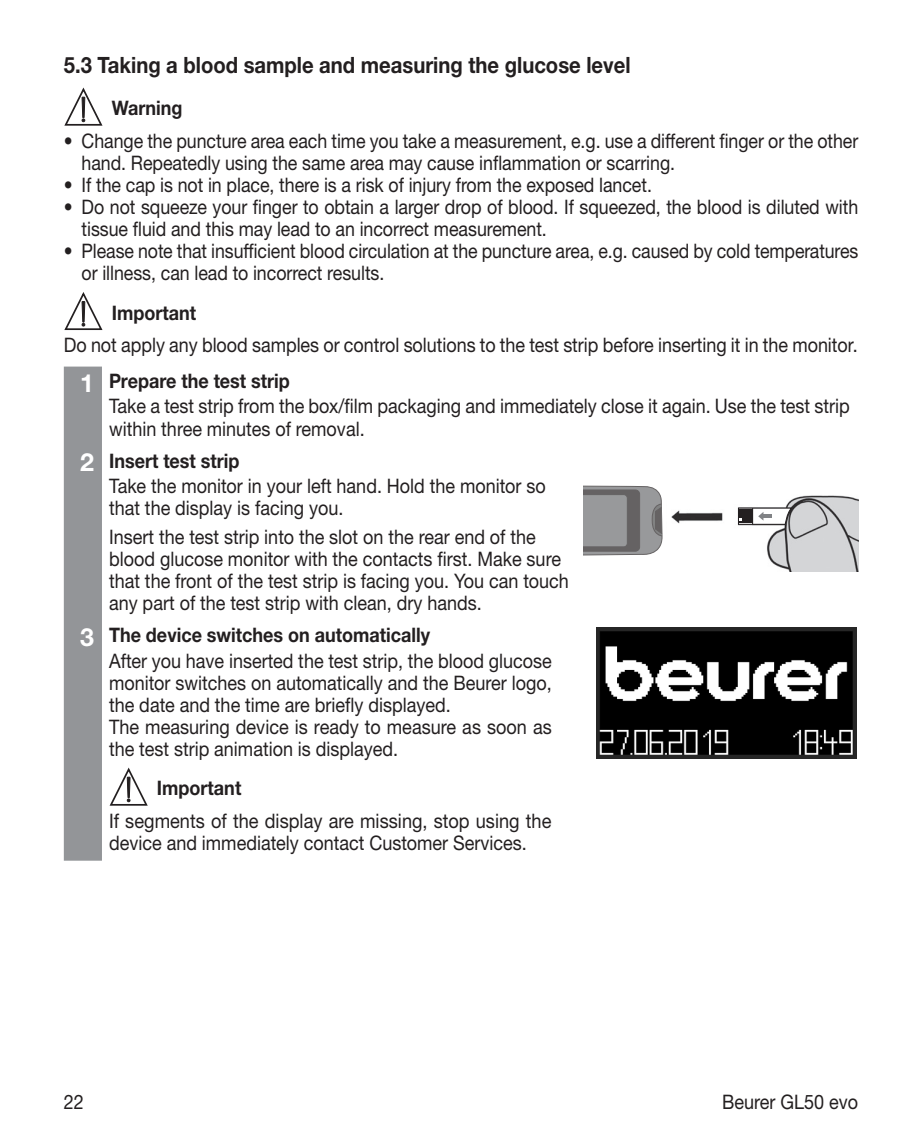
<style>
.page{position:relative;width:922px;height:1134px;background:#fff}
.page>*{position:absolute;margin:0;border:0;box-sizing:border-box;transform-origin:0 0}
.t1{font:700 22.5px "Helvetica Neue LTW1 G";color:#231f20;scale:.9 1}
.t2{font:20px/22px "Helvetica Neue LTW1 G";color:#231f20;scale:.9 1}
.t3{font:20px/22px "Helvetica Neue LTW1 G";color:#231f20;scale:.89 1}
.t4{font:20px/22px "Helvetica Neue LTW1 G";color:#231f20;scale:.91 1}
.t5{font:700 20px "Helvetica Neue LTW1 G";color:#231f20;scale:.9 1}
.s1{font-weight:700;font-size:25px;color:#fff}
.s2{font-weight:700}
</style>
<div class="page">
<svg style="left:64px;top:87px;width:39px;height:39px"></svg>
<div style="left:82px;top:97px;width:3px;height:21px;border:1px solid #231f20"></div>
<svg style="left:64px;top:292px;width:39px;height:38px"></svg>
<div style="left:82px;top:301px;width:3px;height:21px;border:1px solid #231f20"></div>
<div style="left:64px;top:367px;width:38px;height:494px;background:#939598"></div>
<svg style="left:109px;top:767px;width:39px;height:39px"></svg>
<div style="left:127px;top:777px;width:3px;height:21px;border:1px solid #231f20"></div>
<img style="left:596px;top:628px;width:260px;height:130px">
<img style="left:671px;top:495px;width:186px;height:76px">
<svg style="left:583px;top:486px;width:79px;height:70px;background:#8b8b8d"></svg>
<svg style="left:737px;top:507px;width:55px;height:18px"></svg>
<p class="t1" style="left:64px;top:51px;width:631px">5.3 Taking a blood sample and measuring the glucose level</p>
<p class="t5" style="left:112px;top:96px;width:80px">Warning</p>
<p class="t3" style="left:81px;top:130px;width:874px;text-indent:-18px">• Change the puncture area each time you take a measurement, e.g. use a different finger or the other hand. Repeatedly using the same area may cause inflammation or scarring.</p>
<p class="t3" style="left:64px;top:174px;width:662px">• If the cap is not in place, there is a risk of injury from the exposed lancet.</p>
<p class="t3" style="left:81px;top:196px;width:874px;text-indent:-18px">• Do not squeeze your finger to obtain a larger drop of blood. If squeezed, the blood is diluted with tissue fluid and this may lead to an incorrect measurement.</p>
<p class="t3" style="left:81px;top:240px;width:874px;text-indent:-18px">• Please note that insufficient blood circulation at the puncture area, e.g. caused by cold temperatures or illness, can lead to incorrect results.</p>
<p class="t5" style="left:112px;top:300px;width:95px">Important</p>
<p class="t2" style="left:80px;top:327px;width:865px;line-height:35.5px;text-indent:-16px">Do not apply any blood samples or control solutions to the test strip before inserting it in the monitor.<br><span class="s1">1</span> <span class="s2">Prepare the test strip</span></p>
<p class="t2" style="left:109px;top:395px;width:824px">Take a test strip from the box/film packaging and immediately close it again. Use the test strip within three minutes of removal.</p>
<p class="t2" style="left:109px;top:447px;width:486px;line-height:25.5px;text-indent:-29px"><span class="s1">2</span> <span class="s2">Insert test strip<br></span>Take the monitor in your left hand. Hold the monitor so</p>
<p class="t2" style="left:109px;top:493px;width:475px;line-height:29px">that the display is facing you.<br>Insert the test strip into the slot on the rear end of the</p>
<p class="t2" style="left:109px;top:548px;width:512px">blood glucose monitor with the contacts first. Make sure that the front of the test strip is facing you. You can touch any part of the test strip with clean, dry hands.</p>
<p class="t2" style="left:109px;top:622px;width:493px;line-height:25.5px;text-indent:-29px"><span class="s1">3</span> <span class="s2">The device switches on automatically<br></span>After you have inserted the test strip, the blood glucose</p>
<p class="t2" style="left:109px;top:671px;width:493px">monitor switches on automatically and the Beurer logo, the date and the time are briefly displayed.<br>The measuring device is ready to measure as soon as the test strip animation is displayed.</p>
<p class="t5" style="left:157px;top:776px;width:95px">Important</p>
<p class="t4" style="left:109px;top:810px;width:487px">If segments of the display are missing, stop using the device and immediately contact Customer Services.</p>
<p class="t2" style="left:64px;top:1091px;width:24px">22</p>
<p class="t2" style="left:722px;top:1091px;width:152px">Beurer GL50 evo</p>
</div>
